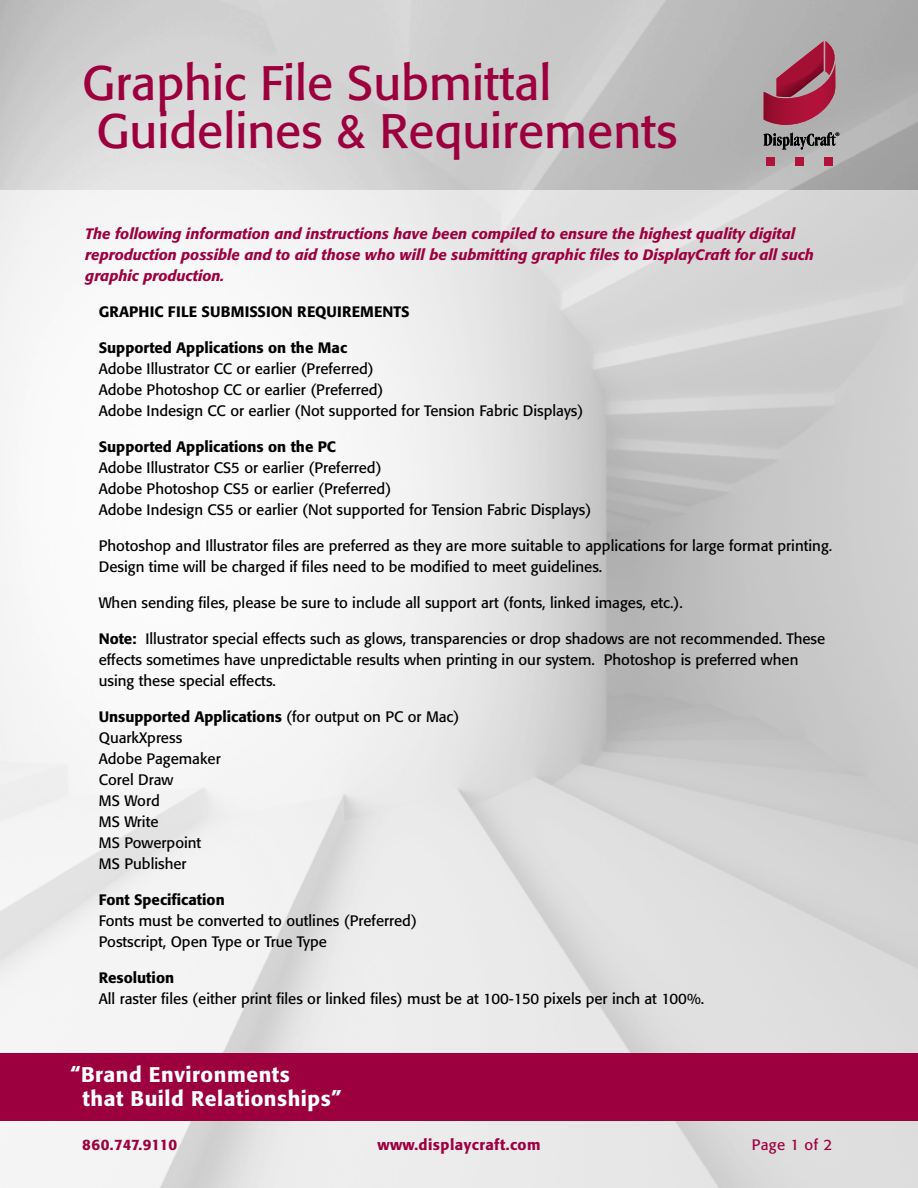
<style>
.page{position:relative;width:918px;height:1188px;background:#fff}
.page>*{position:absolute;margin:0;border:0;box-sizing:border-box;transform-origin:0 0}
.t1{font:48px/48px "Formata";color:#9d003f}
.t2{font:500 21px/24px "Formata";letter-spacing:.025em;color:#fff}
.t3{font:15px/21px "Formata";color:#000}
.t4{font:italic 500 15px/21px "Formata";color:#9d003f}
.t5{font:500 15px "Formata";color:#000}
.t6{font:500 15px "Formata";letter-spacing:.03em;color:#9d003f}
.t7{font:500 15px "Formata";letter-spacing:-.01em;color:#9d003f}
.t8{font:15px "Formata";letter-spacing:.03em;color:#9d003f}
.s1{font-weight:500}
</style>
<div class="page">
<img style="left:0;top:189px;width:918px;height:999px">
<div style="left:0;top:1053px;width:918px;height:67px;background:#9d003f"></div>
<img style="left:0;top:0;width:918px;height:189px">
<div style="left:766px;top:157px;width:9px;height:9px;background:#b21239"></div>
<div style="left:824px;top:157px;width:9px;height:9px;background:#b21239"></div>
<div style="left:795px;top:157px;width:9px;height:9px;background:#b21239"></div>
<svg style="left:764px;top:41px;width:75px;height:109px;background:#9f606f"></svg>
<h1 class="t1" style="left:82px;top:59px;width:597px">Graphic File Submittal<br>Guidelines &amp; Requirements</h1>
<p class="t4" style="left:85px;top:223px;width:730px">The following information and instructions have been compiled to ensure the highest quality digital reproduction possible and to aid those who will be submitting graphic files to DisplayCraft for all such graphic production.</p>
<p class="t5" style="left:99px;top:302px;width:312px">GRAPHIC FILE SUBMISSION REQUIREMENTS</p>
<p class="t5" style="left:99px;top:338px;width:250px">Supported Applications on the Mac</p>
<p class="t3" style="left:99px;top:358px;width:486px">Adobe Illustrator CC or earlier (Preferred)<br>Adobe Photoshop CC or earlier (Preferred)<br>Adobe Indesign CC or earlier (Not supported for Tension Fabric Displays)</p>
<p class="t5" style="left:99px;top:437px;width:239px">Supported Applications on the PC</p>
<p class="t3" style="left:99px;top:457px;width:494px">Adobe Illustrator CS5 or earlier (Preferred)<br>Adobe Photoshop CS5 or earlier (Preferred)<br>Adobe Indesign CS5 or earlier (Not supported for Tension Fabric Displays)</p>
<p class="t3" style="left:99px;top:535px;width:735px">Photoshop and Illustrator files are preferred as they are more suitable to applications for large format printing.<br>Design time will be charged if files need to be modified to meet guidelines.</p>
<p class="t3" style="left:99px;top:592px;width:586px">When sending files, please be sure to include all support art (fonts, linked images, etc.).</p>
<p class="t3" style="left:99px;top:628px;width:728px"><span class="s1">Note:</span> Illustrator special effects such as glows, transparencies or drop shadows are not recommended. These effects sometimes have unpredictable results when printing in our system. Photoshop is preferred when using these special effects.</p>
<p class="t3" style="left:99px;top:706px;width:362px"><span class="s1">Unsupported Applications</span> (for output on PC or Mac)<br>QuarkXpress<br>Adobe Pagemaker<br>Corel Draw<br>MS Word<br>MS Write<br>MS Powerpoint<br>MS Publisher</p>
<p class="t5" style="left:99px;top:890px;width:127px">Font Specification</p>
<p class="t3" style="left:99px;top:910px;width:320px">Fonts must be converted to outlines (Preferred)<br>Postscript, Open Type or True Type</p>
<p class="t5" style="left:99px;top:968px;width:77px">Resolution</p>
<p class="t3" style="left:99px;top:988px;width:607px">All raster files (either print files or linked files) must be at 100-150 pixels per inch at 100%.</p>
<h2 class="t2" style="left:83px;top:1062px;width:260px;text-indent:-12px">“Brand Environments<br>that Build Relationships”</h2>
<p class="t7" style="left:82px;top:1136px;width:96px">860.747.9110</p>
<p class="t6" style="left:377px;top:1136px;width:165px">www.displaycraft.com</p>
<p class="t8" style="left:752px;top:1136px;width:82px">Page 1 of 2</p>
</div>
